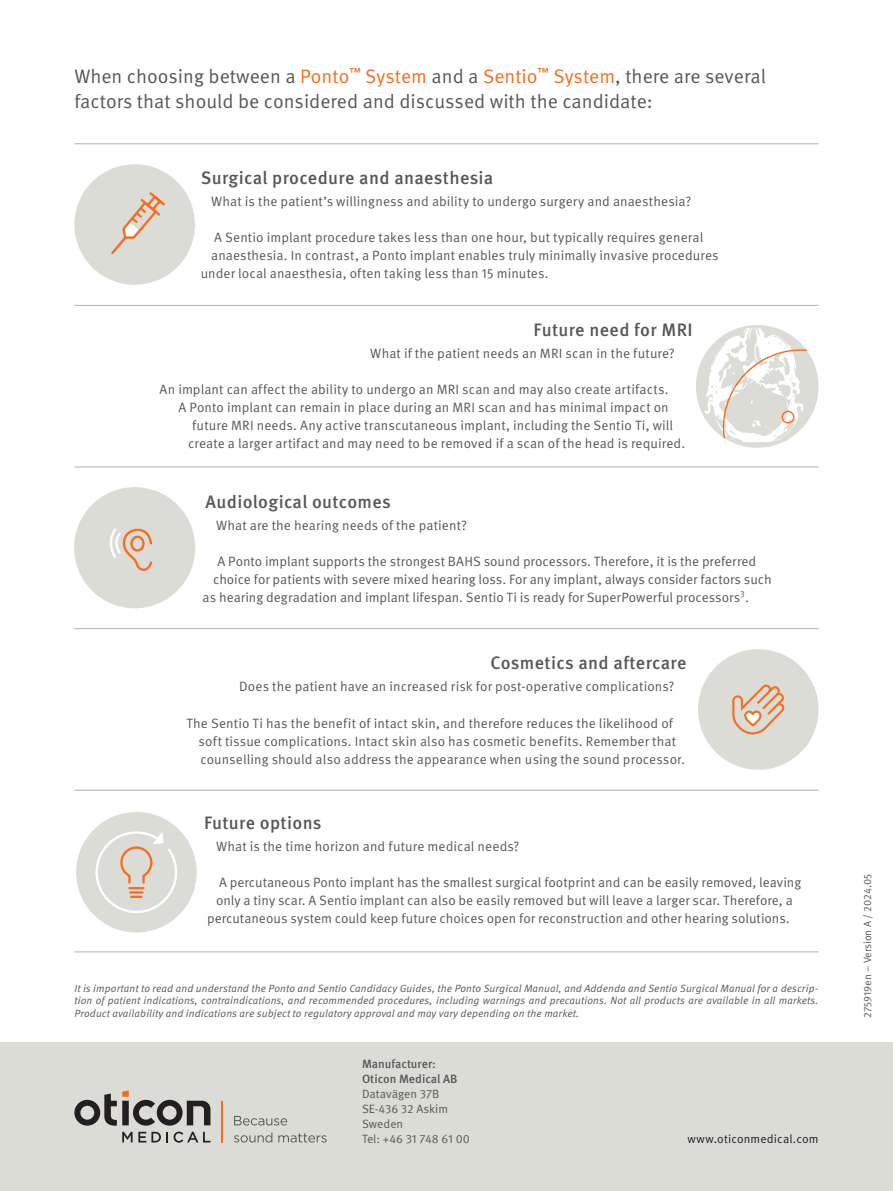
<style>
.page{position:relative;width:893px;height:1191px;background:#fff}
.page>*{position:absolute;margin:0;border:0;box-sizing:border-box;transform-origin:0 0}
.t1{font:19.5px/25.5px "Meta Pro OM";color:#575855}
.t2{font:500 18px "Meta Pro OM";letter-spacing:.02em;color:#575855}
.t3{font:13.5px/18px "Meta Pro OM";letter-spacing:.005em;color:#575855}
.t4{font:12px/15px "Meta Pro OM";color:#575855}
.t5{font:500 12px/15px "Meta Pro OM";color:#575855}
.t6{font:12px "Meta Pro OM";letter-spacing:.01em;color:#231f20}
.t7{font:italic 10.5px/12.6px "Meta Pro OM";letter-spacing:.01em;color:#575855;text-align:justify}
.t8{font:10.5px "Meta Pro OM";letter-spacing:-.005em;color:#575855}
.s1{color:#f36e21}
</style>
<div class="page">
<div style="left:0;top:1042px;width:893px;height:149px;background:#dcdcd7"></div>
<svg style="left:234px;top:1132px;width:38px;height:10px"></svg>
<svg style="left:278px;top:1133px;width:49px;height:9px"></svg>
<svg style="left:234px;top:1116px;width:53px;height:9px"></svg>
<hr style="left:222px;top:1100px;width:1px;height:42px;background:#f36e21">
<svg style="left:122px;top:1131px;width:46px;height:11px"></svg>
<svg style="left:174px;top:1131px;width:36px;height:11px"></svg>
<svg style="left:74px;top:1090px;width:136px;height:35px"></svg>
<hr style="left:74px;top:305px;width:745px;height:1px;background:#b2b2a7">
<hr style="left:74px;top:143px;width:745px;height:1px;background:#b2b2a7">
<hr style="left:74px;top:466px;width:745px;height:1px;background:#b2b2a7">
<hr style="left:74px;top:628px;width:745px;height:1px;background:#b2b2a7">
<hr style="left:74px;top:790px;width:745px;height:1px;background:#b2b2a7">
<hr style="left:74px;top:951px;width:745px;height:1px;background:#b2b2a7">
<svg style="left:696px;top:325px;width:123px;height:123px"></svg>
<div style="left:76px;top:812px;width:121px;height:120px;background:#dcdcd7;border-radius:50%"></div>
<svg style="left:95px;top:831px;width:82px;height:82px"></svg>
<div style="left:698px;top:649px;width:121px;height:120px;background:#dcdcd7;border-radius:50%"></div>
<div style="left:74px;top:164px;width:121px;height:121px;background:#dcdcd7;border-radius:50%"></div>
<svg style="left:111px;top:192px;width:54px;height:63px"></svg>
<div style="left:74px;top:487px;width:121px;height:121px;background:#dcdcd7;border-radius:50%"></div>
<svg style="left:110px;top:528px;width:42px;height:43px"></svg>
<svg style="left:732px;top:684px;width:52px;height:50px"></svg>
<h1 class="t1" style="left:74px;top:63px;width:693px">When choosing between a <span class="s1">Ponto</span><sup>™</sup> <span class="s1">System</span> and a <span class="s1">Sentio</span><sup>™</sup> <span class="s1">System</span>, there are several factors that should be considered and discussed with the candidate:</h1>
<h2 class="t2" style="left:201px;top:166px;width:294px">Surgical procedure and anaesthesia</h2>
<p class="t3" style="left:211px;top:192px;width:482px">What is the patient’s willingness and ability to undergo surgery and anaesthesia?</p>
<p class="t3" style="left:214px;top:229px;width:491px">A Sentio implant procedure takes less than one hour, but typically requires general</p>
<p class="t3" style="left:211px;top:246px;width:509px">anaesthesia. In contrast, a Ponto implant enables truly minimally invasive procedures</p>
<p class="t3" style="left:201px;top:264px;width:349px">under local anaesthesia, often taking less than 15 minutes.</p>
<h2 class="t2" style="left:534px;top:318px;width:161px">Future need for MRI</h2>
<p class="t3" style="left:370px;top:344px;width:306px">What if the patient needs an MRI scan in the future?</p>
<p class="t3" style="left:160px;top:380px;width:511px">An implant can affect the ability to undergo an MRI scan and may also create artifacts.</p>
<p class="t3" style="left:178px;top:398px;width:492px">A Ponto implant can remain in place during an MRI scan and has minimal impact on</p>
<p class="t3" style="left:192px;top:416px;width:483px">future MRI needs. Any active transcutaneous implant, including the Sentio Ti, will</p>
<p class="t3" style="left:188px;top:434px;width:499px">create a larger artifact and may need to be removed if a scan of the head is required.</p>
<h2 class="t2" style="left:206px;top:490px;width:187px">Audiological outcomes</h2>
<p class="t3" style="left:216px;top:516px;width:252px">What are the hearing needs of the patient?</p>
<p class="t3" style="left:218px;top:552px;width:540px">A Ponto implant supports the strongest BAHS sound processors. Therefore, it is the preferred</p>
<p class="t3" style="left:213px;top:570px;width:560px">choice for patients with severe mixed hearing loss. For any implant, always consider factors such</p>
<p class="t3" style="left:203px;top:588px;width:548px">as hearing degradation and implant lifespan. Sentio Ti is ready for SuperPowerful processors<sup>3</sup>.</p>
<h2 class="t2" style="left:490px;top:652px;width:198px">Cosmetics and aftercare</h2>
<p class="t3" style="left:239px;top:678px;width:437px">Does the patient have an increased risk for post-operative complications?</p>
<p class="t3" style="left:199px;top:714px;width:488px;text-indent:-12px">The Sentio Ti has the benefit of intact skin, and therefore reduces the likelihood of soft tissue complications. Intact skin also has cosmetic benefits. Remember that counselling should also address the appearance when using the sound processor.</p>
<h2 class="t2" style="left:204px;top:811px;width:119px">Future options</h2>
<p class="t3" style="left:216px;top:837px;width:305px">What is the time horizon and future medical needs?</p>
<p class="t3" style="left:219px;top:873px;width:584px">A percutaneous Ponto implant has the smallest surgical footprint and can be easily removed, leaving</p>
<p class="t3" style="left:216px;top:891px;width:578px">only a tiny scar. A Sentio implant can also be easily removed but will leave a larger scar. Therefore, a</p>
<p class="t3" style="left:207px;top:909px;width:584px">percutaneous system could keep future choices open for reconstruction and other hearing solutions.</p>
<p class="t7" style="left:74px;top:982px;width:746px">It is important to read and understand the Ponto and Sentio Candidacy Guides, the Ponto Surgical Manual, and Addenda and Sentio Surgical Manual for a descrip&shy;tion of patient indications, contraindications, and recommended procedures, including warnings and precautions. Not all products are available in all markets.<br>Product availability and indications are subject to regulatory approval and may vary depending on the market.</p>
<p class="t5" style="left:362px;top:1056px;width:97px">Manufacturer:<br>Oticon Medical AB</p>
<p class="t4" style="left:362px;top:1086px;width:109px">Datavägen 37B<br>SE-436 32 Askim<br>Sweden<br>Tel: +46 31 748 61 00</p>
<p class="t6" style="left:687px;top:1131px;width:133px">www.oticonmedical.com</p>
<p class="t8" style="left:861px;top:1017px;width:145px;rotate:-90deg">275919en – Version A / 2024.05</p>
</div>
